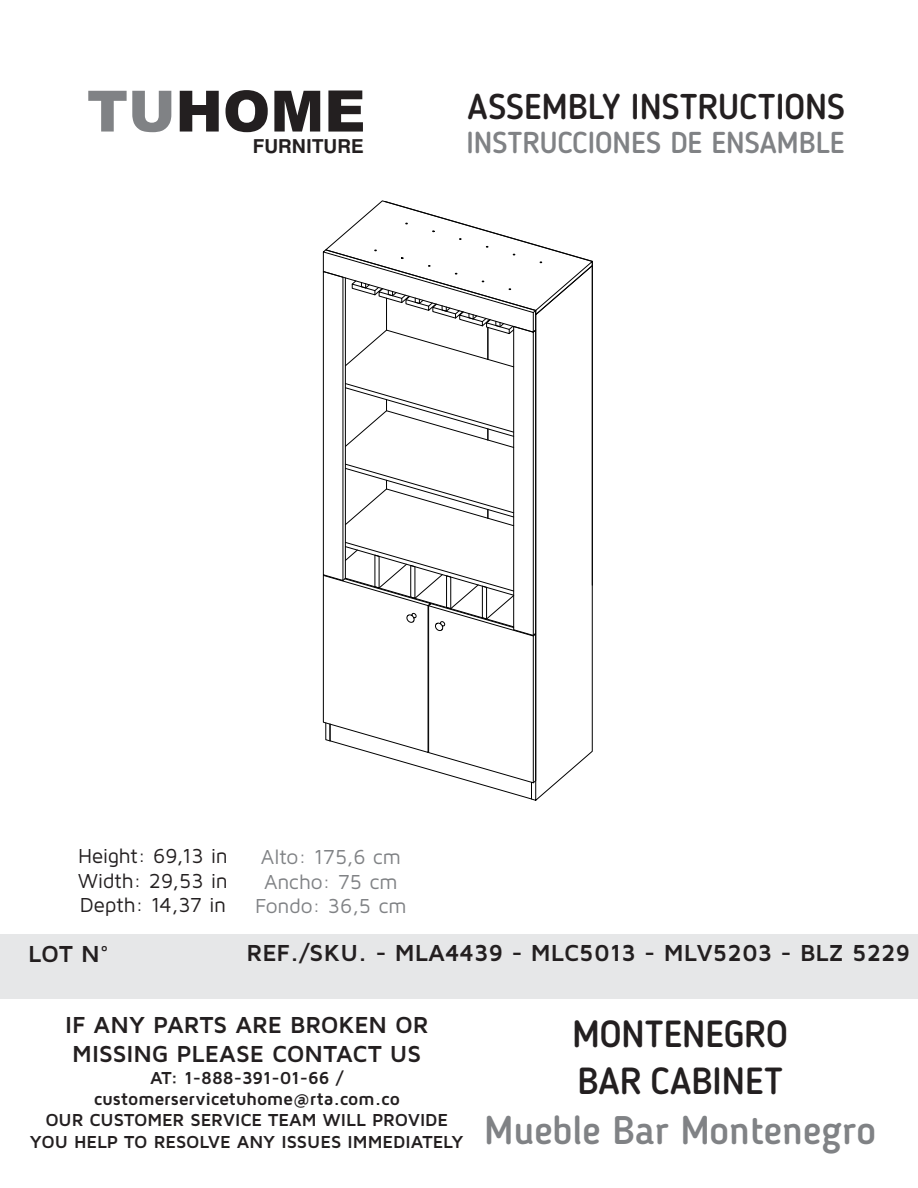
<style>
.page{position:relative;width:918px;height:1188px;background:#fff}
.page>*{position:absolute;margin:0;border:0;box-sizing:border-box;transform-origin:0 0}
.t1{font:500 39.6px "Blogger Sans";color:#808285}
.t2{font:500 37.5px/47.2px "Blogger Sans";color:#231f20}
.t3{font:500 35.55px "Blogger Sans";color:#231f20}
.t4{font:500 30px "Blogger Sans";color:#808285}
.t5{font:700 24px/28.2px "Maven Pro";color:#231f20}
.t6{font:21px/24.6px "Maven Pro";letter-spacing:-.015em;color:#231f20;text-align:justify}
.t7{font:21px/24.6px "Maven Pro";letter-spacing:-.01em;color:#808285;text-align:center}
.t8{font:700 19.2px "Swiss 721 BT";color:#231f20}
.t9{font:700 18px/21.1px "Maven Pro";letter-spacing:-.005em;color:#231f20;text-align:center}
</style>
<div class="page">
<div style="left:0;top:934px;width:918px;height:65px;background:#e6e7e8"></div>
<svg style="left:322px;top:200px;width:271px;height:601px"></svg>
<svg style="left:88px;top:91px;width:83px;height:41px"></svg>
<svg style="left:180px;top:91px;width:39px;height:41px"></svg>
<svg style="left:226px;top:90px;width:42px;height:42px"></svg>
<svg style="left:274px;top:91px;width:46px;height:41px"></svg>
<svg style="left:328px;top:91px;width:35px;height:41px"></svg>
<h3 class="t3" style="left:468px;top:92px;width:379px">ASSEMBLY INSTRUCTIONS</h3>
<p class="t8" style="left:253px;top:138px;width:112px">FURNITURE</p>
<h3 class="t4" style="left:466px;top:130px;width:380px">INSTRUCCIONES DE ENSAMBLE</h3>
<p class="t6" style="left:78px;top:843px;width:152px">Height: 69,13 in Width: 29,53 in Depth: 14,37 in</p>
<h3 class="t5" style="left:28px;top:938px;width:83px">LOT N°</h3>
<h3 class="t5" style="left:247px;top:938px;width:665px">REF./SKU. - MLA4439 - MLC5013 - MLV5203 - BLZ 5229</h3>
<p class="t7" style="left:255px;top:844px;width:153px">Alto: 175,6 cm<br>Ancho: 75 cm<br>Fondo: 36,5 cm</p>
<h3 class="t5" style="left:65px;top:1010px;width:365px">IF ANY PARTS ARE BROKEN OR<br>MISSING PLEASE CONTACT US</h3>
<p class="t9" style="left:30px;top:1067px;width:435px">AT: 1-888-391-01-66 / customerservicetuhome@rta.com.co<br>OUR CUSTOMER SERVICE TEAM WILL PROVIDE YOU HELP TO RESOLVE ANY ISSUES IMMEDIATELY</p>
<h2 class="t2" style="left:573px;top:1014px;width:217px">MONTENEGRO<br>BAR CABINET</h2>
<h1 class="t1" style="left:485px;top:1114px;width:393px">Mueble Bar Montenegro</h1>
</div>
